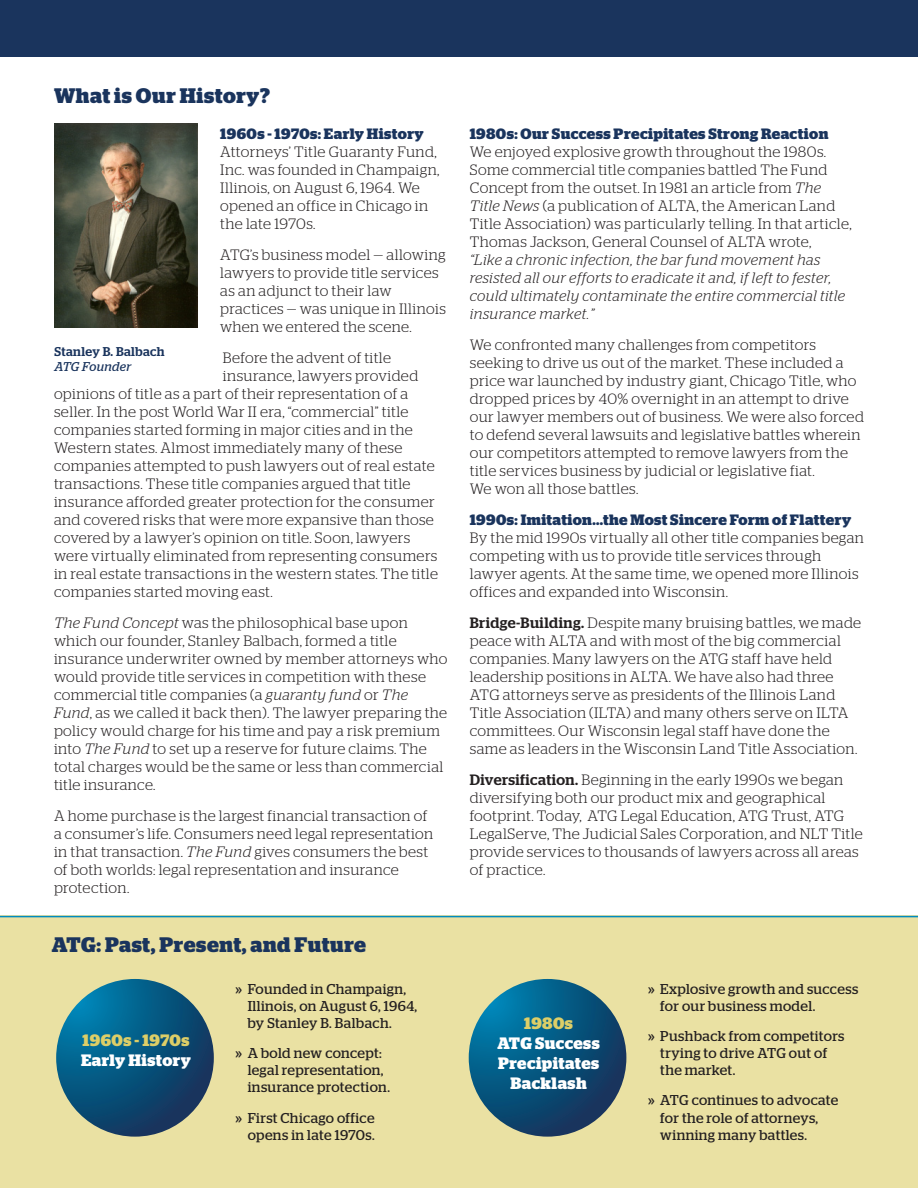
<style>
.page{position:relative;width:918px;height:1188px;background:#fff}
.page>*{position:absolute;margin:0;border:0;box-sizing:border-box;transform-origin:0 0}
.body{font:700 21px "Stag";letter-spacing:.03em;color:#1a345d}
.body-2{font:700 16.5px/19.8px "Stag";letter-spacing:.03em;color:#fff}
.body-3{font:300 15px/18px "Stag";letter-spacing:.03em;color:#231f20}
.body-4{font:14.25px/17.1px "Stag";letter-spacing:.025em;color:#231f20}
.body-5{font:500 12.75px/15.3px "Stag";letter-spacing:.03em;color:#1a345d}
.s1{font-weight:700;color:#1a345d}
.s2{font-style:italic}
.s3{font-weight:400;font-style:italic}
.s4{color:#ddce67}
.s5{font-weight:500}
</style>
<div class="page">
<div style="left:0;top:916px;width:918px;height:272px;background:#eae1a3"></div>
<div style="left:0;top:0;width:918px;height:56px;background:#1a345d"></div>
<img style="left:54px;top:124px;width:144px;height:204px">
<svg style="left:56px;top:979px;width:158px;height:158px;background:#09557e"></svg>
<svg style="left:469px;top:979px;width:157px;height:158px;background:#08547e"></svg>
<hr style="left:0;top:916px;width:918px;height:1px;background:#008bbf">
<p class="body" style="left:54px;top:84px;width:218px">What is Our History?</p>
<p class="body-3" style="left:220px;top:125px;width:221px"><span class="s1">1960s - 1970s: Early History<br></span>Attorneys’ Title Guaranty Fund,<br>Inc. was founded in Champaign,<br>Illinois, on August 6, 1964. We opened an office in Chicago in the late 1970s.</p>
<p class="body-3" style="left:220px;top:246px;width:227px">ATG’s business model — allowing lawyers to provide title services as an adjunct to their law practices — was unique in Illinois when we entered the scene.</p>
<p class="body-3" style="left:223px;top:349px;width:170px">Before the advent of title</p>
<p class="body-3" style="left:223px;top:367px;width:197px">insurance, lawyers provided</p>
<p class="body-3" style="left:54px;top:385px;width:356px">opinions of title as a part of their representation of a</p>
<p class="body-3" style="left:54px;top:403px;width:356px">seller. In the post World War II era, “commercial” title</p>
<p class="body-3" style="left:54px;top:421px;width:360px">companies started forming in major cities and in the</p>
<p class="body-3" style="left:54px;top:439px;width:350px">Western states. Almost immediately many of these</p>
<p class="body-3" style="left:54px;top:457px;width:382px">companies attempted to push lawyers out of real estate</p>
<p class="body-3" style="left:54px;top:475px;width:358px">transactions. These title companies argued that title</p>
<p class="body-3" style="left:54px;top:493px;width:382px">insurance afforded greater protection for the consumer</p>
<p class="body-3" style="left:54px;top:511px;width:381px">and covered risks that were more expansive than those</p>
<p class="body-3" style="left:54px;top:529px;width:358px">covered by a lawyer’s opinion on title. Soon, lawyers</p>
<p class="body-3" style="left:54px;top:547px;width:385px">were virtually eliminated from representing consumers</p>
<p class="body-3" style="left:54px;top:565px;width:386px">in real estate transactions in the western states. The title</p>
<p class="body-3" style="left:54px;top:583px;width:220px">companies started moving east.</p>
<p class="body-3" style="left:54px;top:614px;width:395px"><span class="s2">The Fund Concept</span> was the philosophical base upon which our founder, Stanley Balbach, formed a title insurance underwriter owned by member attorneys who would provide title services in competition with these commercial title companies (a <span class="s2">guaranty fund</span> or <span class="s2">The Fund</span>, as we called it back then). The lawyer preparing the policy would charge for his time and pay a risk premium into <span class="s2">The Fund</span> to set up a reserve for future claims. The total charges would be the same or less than commercial title insurance.</p>
<p class="body-3" style="left:54px;top:807px;width:381px">A home purchase is the largest financial transaction of a consumer’s life. Consumers need legal representation in that transaction. <span class="s2">The Fund</span> gives consumers the best of both worlds: legal representation and insurance protection.</p>
<p class="body-5" style="left:54px;top:344px;width:112px">Stanley B. Balbach<br><span class="s3">ATG Founder</span></p>
<p class="body" style="left:52px;top:932px;width:316px">ATG: Past, Present, and Future</p>
<p class="body-2" style="left:81px;top:1031px;width:111px"><span class="s4">1960s - 1970s<br></span>Early History</p>
<p class="body-4" style="left:248px;top:980px;width:171px;text-indent:-12px">» Founded in Champaign,<br>Illinois, on August 6, 1964, by Stanley B. Balbach.</p>
<p class="body-4" style="left:248px;top:1045px;width:144px;text-indent:-12px">» A bold new concept: legal representation, insurance protection.</p>
<p class="body-4" style="left:235px;top:1109px;width:141px;text-align:right">» First Chicago office opens in late 1970s.</p>
<p class="body-3" style="left:470px;top:125px;width:383px"><span class="s1">1980s: Our Success Precipitates Strong Reaction </span>We enjoyed explosive growth throughout the 1980s.<br>Some commercial title companies battled The Fund Concept from the outset. In 1981 an article from <span class="s2">The Title News</span> (a publication of ALTA, the American Land Title Association) was particularly telling. In that article, Thomas Jackson, General Counsel of ALTA wrote,<br><span class="s2">“Like a chronic infection, the bar fund movement has resisted all our efforts to eradicate it and, if left to fester, could ultimately contaminate the entire commercial title insurance market.”</span></p>
<p class="body-3" style="left:470px;top:336px;width:396px">We confronted many challenges from competitors seeking to drive us out of the market. These included a price war launched by industry giant, Chicago Title, who dropped prices by 40% overnight in an attempt to drive our lawyer members out of business. We were also forced to defend several lawsuits and legislative battles wherein our competitors attempted to remove lawyers from the title services business by judicial or legislative fiat.<br>We won all those battles.</p>
<p class="body-3" style="left:470px;top:511px;width:396px"><span class="s1">1990s: Imitation...the Most Sincere Form of Flattery </span>By the mid 1990s virtually all other title companies began competing with us to provide title services through lawyer agents. At the same time, we opened more Illinois offices and expanded into Wisconsin.</p>
<p class="body-3" style="left:470px;top:614px;width:393px"><span class="s5">Bridge-Building.</span> Despite many bruising battles, we made peace with ALTA and with most of the big commercial companies. Many lawyers on the ATG staff have held leadership positions in ALTA. We have also had three ATG attorneys serve as presidents of the Illinois Land Title Association (ILTA) and many others serve on ILTA committees. Our Wisconsin legal staff have done the same as leaders in the Wisconsin Land Title Association.</p>
<p class="body-3" style="left:470px;top:771px;width:395px"><span class="s5">Diversification.</span> Beginning in the early 1990s we began diversifying both our product mix and geographical footprint. Today, ATG Legal Education, ATG Trust, ATG LegalServe, The Judicial Sales Corporation, and NLT Title provide services to thousands of lawyers across all areas of practice.</p>
<p class="body-2" style="left:497px;top:1014px;width:104px;text-align:center"><span class="s4">1980s<br></span>ATG Success<br>Precipitates<br>Backlash</p>
<p class="body-4" style="left:660px;top:980px;width:199px;text-indent:-12px">» Explosive growth and success for our business model.</p>
<p class="body-4" style="left:660px;top:1027px;width:186px;text-indent:-12px">» Pushback from competitors trying to drive ATG out of the market.</p>
<p class="body-4" style="left:660px;top:1092px;width:180px;text-indent:-12px">» ATG continues to advocate for the role of attorneys, winning many battles.</p>
</div>
